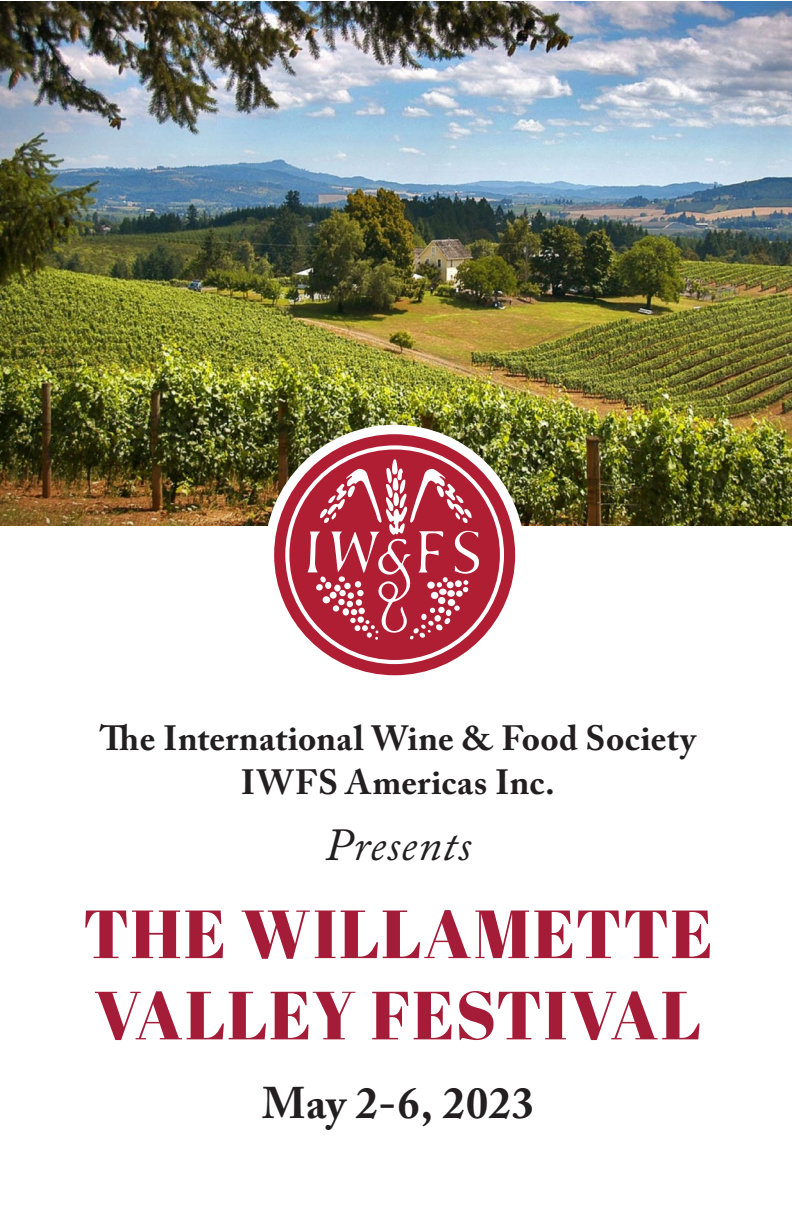
<style>
.page{position:relative;width:792px;height:1224px;background:#fff}
.page>*{position:absolute;margin:0;border:0;box-sizing:border-box;transform-origin:0 0}
.t1{font:68px/81.2px "Abril Fatface";letter-spacing:.02em;color:#a41c38}
.t2{font:italic 45.6px "Adobe Caslon Pro";letter-spacing:.02em;color:#231f20}
.t3{font:700 44px "Adobe Caslon Pro";letter-spacing:.015em;color:#231f20}
.t4{font:700 34.8px/44.6px "Adobe Caslon Pro";letter-spacing:.01em;color:#231f20;text-align:center}
</style>
<div class="page">
<img style="left:0;top:1px;width:792px;height:525px">
<div style="left:265px;top:425px;width:260px;height:260px;background:#fff;border-radius:50%"></div>
<div style="left:274px;top:434px;width:241px;height:241px;background:#af1e33;border-radius:50%"></div>
<svg style="left:285px;top:445px;width:219px;height:219px"></svg>
<svg style="left:308px;top:459px;width:172px;height:181px"></svg>
<p class="t4" style="left:100px;top:715px;width:597px">The International Wine &amp; Food Society<br>IWFS Americas Inc.</p>
<h2 class="t2" style="left:325px;top:817px;width:148px">Presents</h2>
<h1 class="t1" style="left:83px;top:891px;width:632px">THE WILLAMETTE<br>VALLEY FESTIVAL</h1>
<p class="t3" style="left:262px;top:1077px;width:273px">May 2-6, 2023</p>
</div>
